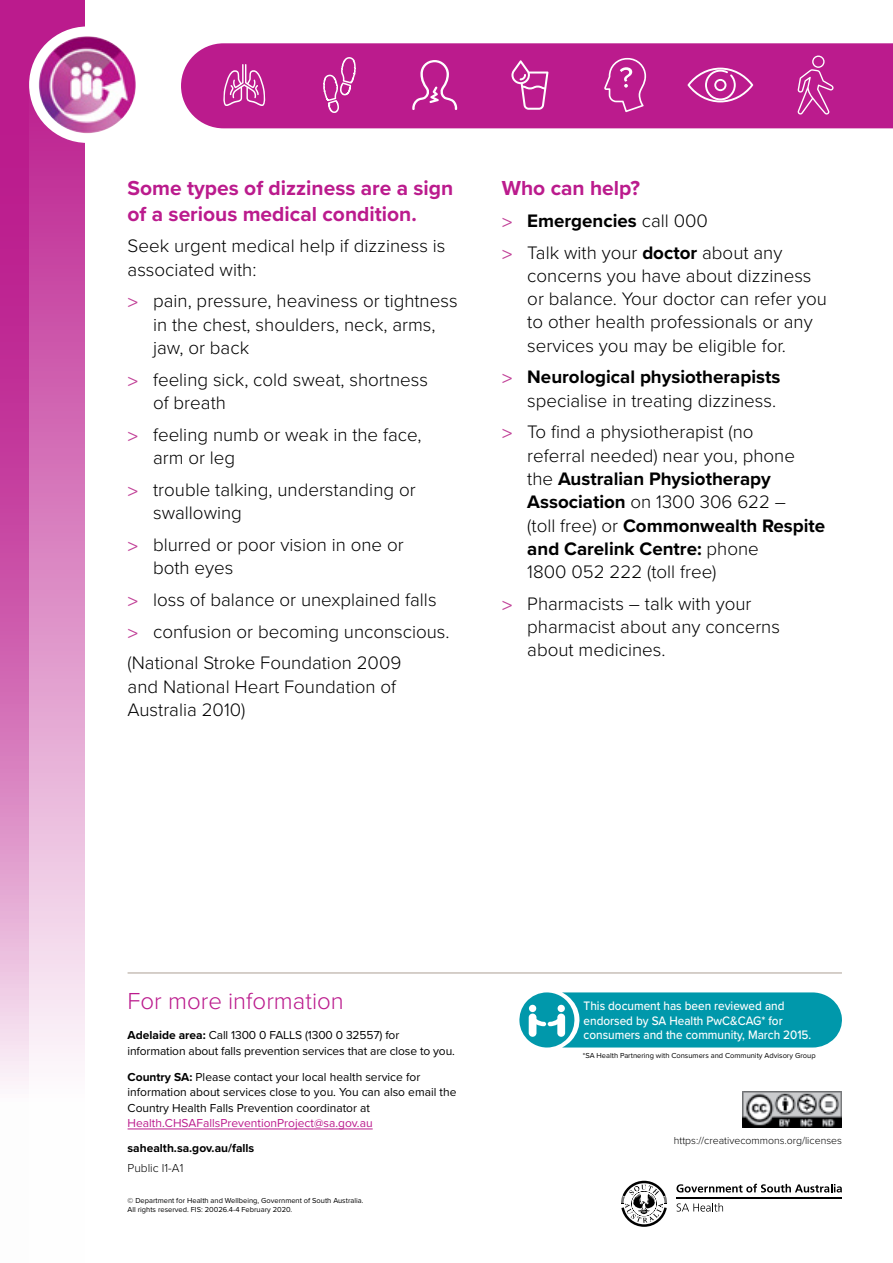
<style>
.page{position:relative;width:893px;height:1263px;background:#fff}
.page>*{position:absolute;margin:0;border:0;box-sizing:border-box;transform-origin:0 0}
.t1{font:300 24px "Proxima Nova";color:#bb1b8d}
.t2{font:700 21px/25.5px "Proxima Nova";color:#bb1b8d}
.t3{font:300 18.75px/23.2px "Proxima Nova";color:#000}
.t4{font:500 12.75px/14.2px "Proxima Nova";color:#fff;scale:.92 1}
.t5{font:12px/15.8px "Proxima Nova";color:#000}
.t6{font:12px "Proxima Nova";color:#bb1b8d}
.t7{font:700 12px "Proxima Nova";color:#000}
.t8{font:300 12px "Proxima Nova";color:#000}
.t9{font:300 10.5px "Proxima Nova";color:#000}
.t10{font:7.5px/9px "Proxima Nova";color:#000}
.s1{font-family:"Frutiger";font-size:18px;color:#c03e96}
.s2{font-weight:700}
</style>
<div class="page">
<div style="left:0;top:0;width:85px;height:1263px;background:linear-gradient(to bottom,#b81389,#fff)"></div>
<svg style="left:0;top:0;width:29px;height:1263px"></svg>
<div style="left:29px;top:26px;width:117px;height:117px;background:#fff;border-radius:50%"></div>
<img style="left:39px;top:36px;width:97px;height:97px;border-radius:49px">
<div style="left:181px;top:43px;width:712px;height:85px;background:#bb1b8d"></div>
<svg style="left:222px;top:64px;width:45px;height:42px;background:#ca4ea6"></svg>
<svg style="left:323px;top:52px;width:33px;height:69px;background:#c43a9c"></svg>
<svg style="left:412px;top:60px;width:45px;height:50px;background:#c6409f"></svg>
<svg style="left:511px;top:60px;width:37px;height:50px;background:#c848a3"></svg>
<svg style="left:604px;top:58px;width:42px;height:54px;background:#c43c9d"></svg>
<svg style="left:687px;top:68px;width:66px;height:34px;background:#ca4ea6"></svg>
<svg style="left:798px;top:56px;width:36px;height:59px;background:#c53f9f"></svg>
<hr style="left:128px;top:972px;width:714px;height:1px;background:#aca095">
<hr style="left:128px;top:1128px;width:245px;height:1px;background:#bb1b8d">
<img style="left:742px;top:1091px;width:100px;height:36px">
<hr style="left:676px;top:1197px;width:166px;height:2px;background:#000">
<svg style="left:676px;top:1184px;width:166px;height:8px"></svg>
<svg style="left:677px;top:1203px;width:46px;height:8px"></svg>
<svg style="left:621px;top:1181px;width:46px;height:46px"></svg>
<svg style="left:519px;top:992px;width:323px;height:55px;background:#17a1b2"></svg>
<p class="t2" style="left:128px;top:175px;width:327px">Some types of dizziness are a sign of a serious medical condition.</p>
<p class="t3" style="left:128px;top:234px;width:319px">Seek urgent medical help if dizziness is associated with:</p>
<p class="t3" style="left:153px;top:289px;width:306px;text-indent:-26px"><span class="s1">&gt;</span> pain, pressure, heaviness or tightness in the chest, shoulders, neck, arms, jaw, or back</p>
<p class="t3" style="left:153px;top:367px;width:276px;text-indent:-26px"><span class="s1">&gt;</span> feeling sick, cold sweat, shortness of breath</p>
<p class="t3" style="left:153px;top:422px;width:270px;text-indent:-26px"><span class="s1">&gt;</span> feeling numb or weak in the face, arm or leg</p>
<p class="t3" style="left:153px;top:477px;width:264px;text-indent:-26px"><span class="s1">&gt;</span> trouble talking, understanding or swallowing</p>
<p class="t3" style="left:153px;top:532px;width:252px;text-indent:-26px"><span class="s1">&gt;</span> blurred or poor vision in one or both eyes</p>
<p class="t3" style="left:128px;top:583px;width:324px;line-height:31.8px"><span class="s1">&gt;</span> loss of balance or unexplained falls <span class="s1">&gt;</span> confusion or becoming unconscious. (National Stroke Foundation 2009</p>
<p class="t3" style="left:128px;top:674px;width:270px">and National Heart Foundation of<br>Australia 2010)</p>
<p class="t2" style="left:502px;top:175px;width:140px">Who can help?</p>
<p class="t3" style="left:502px;top:204px;width:282px;line-height:31.8px"><span class="s1">&gt;</span> <span class="s2">Emergencies</span> call 000<br><span class="s1">&gt;</span> Talk with your <span class="s2">doctor</span> about any</p>
<p class="t3" style="left:527px;top:263px;width:301px">concerns you have about dizziness or balance. Your doctor can refer you to other health professionals or any services you may be eligible for.</p>
<p class="t3" style="left:502px;top:365px;width:280px;text-align:right"><span class="s1">&gt;</span> <span class="s2">Neurological physiotherapists </span>specialise in treating dizziness.</p>
<p class="t3" style="left:527px;top:420px;width:299px;text-indent:-26px"><span class="s1">&gt;</span> To find a physiotherapist (no<br>referral needed) near you, phone the <span class="s2">Australian Physiotherapy<br>Association</span> on 1300 306 622 –<br>(toll free) or <span class="s2">Commonwealth Respite and Carelink Centre:</span> phone<br>1800 052 222 (toll free)</p>
<p class="t3" style="left:527px;top:591px;width:254px;text-indent:-26px"><span class="s1">&gt;</span> Pharmacists – talk with your pharmacist about any concerns about medicines.</p>
<p class="t1" style="left:128px;top:983px;width:218px">For more information</p>
<p class="t5" style="left:128px;top:1027px;width:329px"><span class="s2">Adelaide area:</span> Call 1300 0 FALLS (1300 0 32557) for information about falls prevention services that are close to you.</p>
<p class="t5" style="left:128px;top:1068px;width:330px"><span class="s2">Country SA:</span> Please contact your local health service for information about services close to you. You can also email the<br>Country Health Falls Prevention coordinator at</p>
<p class="t6" style="left:128px;top:1114px;width:247px">Health.CHSAFallsPreventionProject@sa.gov.au</p>
<p class="t7" style="left:128px;top:1139px;width:128px">sahealth.sa.gov.au/falls</p>
<p class="t8" style="left:128px;top:1159px;width:57px">Public I1-A1</p>
<p class="t10" style="left:128px;top:1195px;width:237px">© Department for Health and Wellbeing, Government of South Australia.<br>All rights reserved. FIS: 20026.4-4 February 2020.</p>
<p class="t4" style="left:584px;top:998px;width:249px">This document has been reviewed and endorsed by SA Health PwC&amp;CAG* for consumers and the community, March 2015.</p>
<p class="t10" style="left:583px;top:1050px;width:234px">*SA Health Partnering with Consumers and Community Advisory Group</p>
<p class="t9" style="left:674px;top:1132px;width:170px">https://creativecommons.org/licenses</p>
</div>
